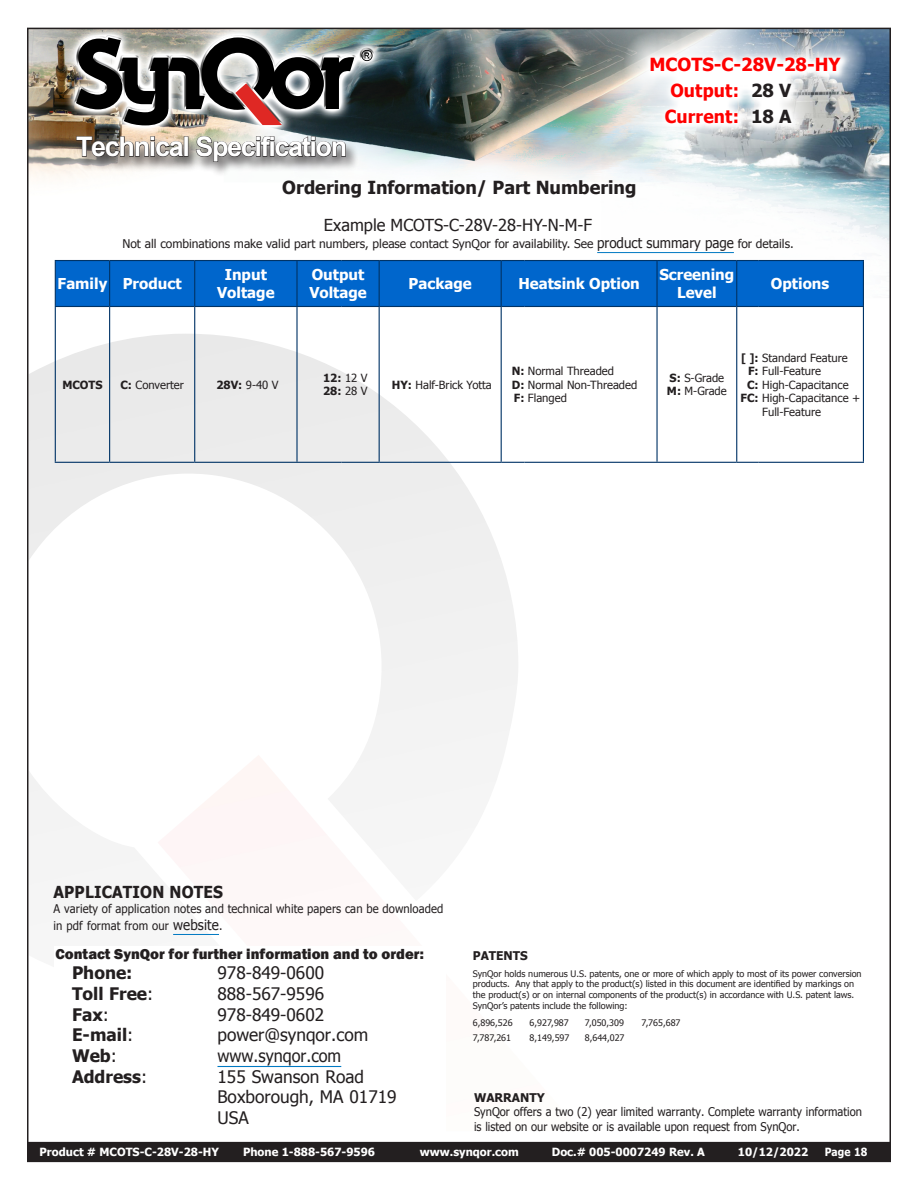
<style>
.page{position:relative;width:918px;height:1188px;background:#fff}
.page>*{position:absolute;margin:0;border:0;box-sizing:border-box;transform-origin:0 0}
.t1{font:700 27px "Arial";letter-spacing:-.05em;color:#fff}
.t2{font:700 18px "Tahoma";letter-spacing:.01em;color:#f00}
.t3{font:700 18px "Tahoma";color:#231f20}
.t4{font:17.25px "Tahoma";color:#231f20}
.t5{font:700 17.25px "Tahoma";color:#231f20}
.t6{font:17.25px "Tahoma";color:#231f20;scale:.94 1}
.t7{font:16.5px "Tahoma";color:#231f20}
.t8{font:700 16.5px "Tahoma";letter-spacing:.01em;color:#231f20;scale:.94 1}
.t9{font:700 15px/18px "Tahoma";color:#fff;text-align:center}
.t10{font:800 15px "Franklin Gothic";color:#231f20}
.t11{font:12px/14.4px "Tahoma";color:#231f20;scale:.93 1}
.t12{font:12px "Tahoma";color:#231f20}
.t13{font:12px/17.1px "Tahoma";color:#231f20;scale:.94 1}
.t14{font:700 12px "Tahoma";color:#231f20}
.t15{font:11.25px/13.5px "Tahoma";color:#231f20}
.t16{font:700 11.25px "Tahoma";color:#fff}
.t17{font:700 11.25px/13.5px "Tahoma";color:#231f20}
.t18{font:700 11.25px "Tahoma";color:#fff;scale:.92 1}
.t19{font:9px/10.8px "Tahoma";color:#231f20}
.s1{color:#231f20}
.s2{font-size:14.25px}
.s3{font-weight:700}
.s4{font-weight:400}
</style>
<div class="page">
<img style="left:30px;top:31px;width:858px;height:1111px">
<img style="left:446px;top:755px;width:135px;height:376px">
<img style="left:30px;top:334px;width:488px;height:660px">
<img style="left:76px;top:37px;width:297px;height:88px">
<img style="left:235px;top:83px;width:47px;height:42px">
<div style="left:72px;top:135px;width:286px;height:42px;background:#231f20;opacity:.75"></div>
<svg style="left:76px;top:136px;width:108px;height:21px;background:#81766b"></svg>
<div style="left:184px;top:136px;width:4px;height:21px;border:1px solid #231f20"></div>
<svg style="left:196px;top:136px;width:150px;height:26px;background:#90908e"></svg>
<div style="left:27px;top:1142px;width:864px;height:20px;background:#231f20"></div>
<svg style="left:622px;top:29px;width:244px;height:119px"></svg>
<hr style="left:597px;top:252px;width:137px;height:1px;background:#0079c2">
<hr style="left:173px;top:934px;width:46px;height:1px;background:#0079c2">
<hr style="left:863px;top:261px;width:1px;height:45px;background:#036">
<hr style="left:55px;top:307px;width:1px;height:155px;background:#036">
<hr style="left:109px;top:307px;width:1px;height:155px;background:#036">
<hr style="left:194px;top:307px;width:1px;height:155px;background:#036">
<hr style="left:296px;top:307px;width:2px;height:155px;background:#036">
<hr style="left:379px;top:307px;width:1px;height:155px;background:#036">
<hr style="left:501px;top:307px;width:1px;height:155px;background:#036">
<hr style="left:656px;top:307px;width:2px;height:155px;background:#036">
<hr style="left:736px;top:307px;width:1px;height:155px;background:#036">
<hr style="left:759px;top:260px;width:105px;height:1px;background:#036">
<svg style="left:55px;top:260px;width:808px;height:47px;background:#0063c6"></svg>
<hr style="left:759px;top:306px;width:105px;height:1px;background:#036">
<hr style="left:55px;top:462px;width:55px;height:1px;background:#036">
<hr style="left:110px;top:462px;width:85px;height:1px;background:#036">
<hr style="left:195px;top:462px;width:102px;height:1px;background:#036">
<hr style="left:297px;top:462px;width:44px;height:1px;background:#036">
<hr style="left:341px;top:462px;width:38px;height:1px;background:#036">
<hr style="left:379px;top:462px;width:33px;height:1px;background:#036">
<hr style="left:412px;top:462px;width:89px;height:1px;background:#036">
<svg style="left:501px;top:462px;width:23px;height:1px"></svg>
<hr style="left:524px;top:462px;width:133px;height:1px;background:#036">
<hr style="left:657px;top:462px;width:80px;height:1px;background:#036">
<svg style="left:737px;top:462px;width:22px;height:1px"></svg>
<hr style="left:759px;top:462px;width:105px;height:1px;background:#036">
<hr style="left:863px;top:307px;width:1px;height:155px;background:#036">
<div style="left:54px;top:946px;width:392px;height:187px;background:#fff"></div>
<hr style="left:218px;top:1066px;width:123px;height:1px;background:#0079c2">
<h1 class="t1" style="left:76px;top:129px;width:273px">Technical Specification</h1>
<p class="t3" style="left:282px;top:175px;width:356px">Ordering Information/ Part Numbering</p>
<h2 class="t2" style="left:649px;top:52px;width:193px">MCOTS-C-28V-28-HY</h2>
<h2 class="t2" style="left:670px;top:78px;width:123px">Output: <span class="s1">28 V</span></h2>
<h2 class="t2" style="left:665px;top:104px;width:128px">Current: <span class="s1">18 A</span></h2>
<p class="t7" style="left:324px;top:214px;width:270px">Example MCOTS-C-28V-28-HY-N-M-F</p>
<p class="t12" style="left:122px;top:236px;width:673px">Not all combinations make valid part numbers, please contact SynQor for availability. See <span class="s2">product summary page</span> for details.</p>
<p class="t9" style="left:58px;top:274px;width:51px">Family</p>
<p class="t9" style="left:123px;top:274px;width:60px">Product</p>
<p class="t9" style="left:217px;top:265px;width:59px">Input<br>Voltage</p>
<p class="t9" style="left:309px;top:265px;width:59px;text-align:left">Output<br>Voltage</p>
<p class="t9" style="left:409px;top:274px;width:65px">Package</p>
<p class="t9" style="left:518px;top:274px;width:123px">Heatsink Option</p>
<p class="t9" style="left:659px;top:265px;width:76px">Screening<br>Level</p>
<p class="t9" style="left:771px;top:274px;width:60px">Options</p>
<p class="t17" style="left:62px;top:377px;width:42px">MCOTS</p>
<p class="t15" style="left:120px;top:377px;width:65px"><span class="s3">C:</span> Converter</p>
<p class="t15" style="left:216px;top:377px;width:64px"><span class="s3">28V:</span> 9-40 V</p>
<p class="t17" style="left:323px;top:370px;width:46px">12: <span class="s4">12 V<br></span>28: <span class="s4">28 V</span></p>
<p class="t15" style="left:392px;top:377px;width:101px"><span class="s3">HY:</span> Half-Brick Yotta</p>
<p class="t15" style="left:512px;top:364px;width:127px"><span class="s3">N:</span> Normal Threaded<br><span class="s3">D:</span> Normal Non-Threaded<br><span class="s3">F:</span> Flanged</p>
<p class="t15" style="left:667px;top:371px;width:61px"><span class="s3">S:</span> S-Grade<br><span class="s3">M:</span> M-Grade</p>
<p class="t15" style="left:741px;top:350px;width:108px"><span class="s3">[ ]:</span> Standard Feature</p>
<p class="t15" style="left:748px;top:364px;width:74px"><span class="s3">F:</span> Full-Feature</p>
<p class="t15" style="left:747px;top:377px;width:103px"><span class="s3">C:</span> High-Capacitance</p>
<p class="t15" style="left:741px;top:391px;width:121px"><span class="s3">FC:</span> High-Capacitance +</p>
<p class="t15" style="left:762px;top:404px;width:60px">Full-Feature</p>
<p class="t8" style="left:54px;top:881px;width:182px">APPLICATION NOTES</p>
<p class="t13" style="left:54px;top:899px;width:416px">A variety of application notes and technical white papers can be downloaded in pdf format from our <span class="s2">website</span>.</p>
<p class="t10" style="left:56px;top:944px;width:370px">Contact SynQor for further information and to order:</p>
<p class="t5" style="left:72px;top:961px;width:62px">Phone:</p>
<p class="t4" style="left:217px;top:961px;width:108px">978-849-0600</p>
<p class="t5" style="left:72px;top:982px;width:83px">Toll Free<span class="s4">:</span></p>
<p class="t4" style="left:217px;top:982px;width:108px">888-567-9596</p>
<p class="t5" style="left:72px;top:1002px;width:38px">Fax<span class="s4">:</span></p>
<p class="t4" style="left:218px;top:1003px;width:108px">978-849-0602</p>
<p class="t5" style="left:72px;top:1023px;width:63px">E-mail<span class="s4">:</span></p>
<p class="t4" style="left:218px;top:1023px;width:152px">power@synqor.com</p>
<p class="t5" style="left:72px;top:1044px;width:46px">Web<span class="s4">:</span></p>
<p class="t6" style="left:218px;top:1044px;width:133px">www.synqor.com</p>
<p class="t5" style="left:72px;top:1064px;width:77px">Address<span class="s4">:</span></p>
<p class="t4" style="left:218px;top:1065px;width:148px">155 Swanson Road</p>
<p class="t4" style="left:217px;top:1086px;width:181px">Boxborough, MA 01719</p>
<p class="t4" style="left:217px;top:1106px;width:33px">USA</p>
<p class="t14" style="left:473px;top:947px;width:57px">PATENTS</p>
<p class="t19" style="left:473px;top:968px;width:390px">SynQor holds numerous U.S. patents, one or more of which apply to most of its power conversion products. Any that apply to the product(s) listed in this document are identified by markings on the product(s) or on internal components of the product(s) in accordance with U.S. patent laws.<br>SynQor’s patents include the following:</p>
<p class="t19" style="left:473px;top:1017px;width:41px">6,896,526</p>
<p class="t19" style="left:530px;top:1017px;width:41px">6,927,987</p>
<p class="t19" style="left:585px;top:1017px;width:41px">7,050,309</p>
<p class="t19" style="left:642px;top:1017px;width:40px">7,765,687</p>
<p class="t19" style="left:473px;top:1032px;width:40px">7,787,261</p>
<p class="t19" style="left:530px;top:1032px;width:41px">8,149,597</p>
<p class="t19" style="left:585px;top:1032px;width:41px">8,644,027</p>
<p class="t14" style="left:474px;top:1089px;width:72px">WARRANTY</p>
<p class="t11" style="left:474px;top:1104px;width:419px">SynQor offers a two (2) year limited warranty. Complete warranty information is listed on our website or is available upon request from SynQor.</p>
<p class="t16" style="left:40px;top:1144px;width:181px">Product # MCOTS-C-28V-28-HY</p>
<p class="t16" style="left:243px;top:1144px;width:134px">Phone 1-888-567-9596</p>
<p class="t16" style="left:420px;top:1144px;width:101px">www.synqor.com</p>
<p class="t16" style="left:552px;top:1145px;width:155px">Doc.# 005-0007249 Rev. A</p>
<p class="t16" style="left:738px;top:1145px;width:72px">10/12/2022</p>
<p class="t18" style="left:825px;top:1145px;width:48px">Page 18</p>
</div>
